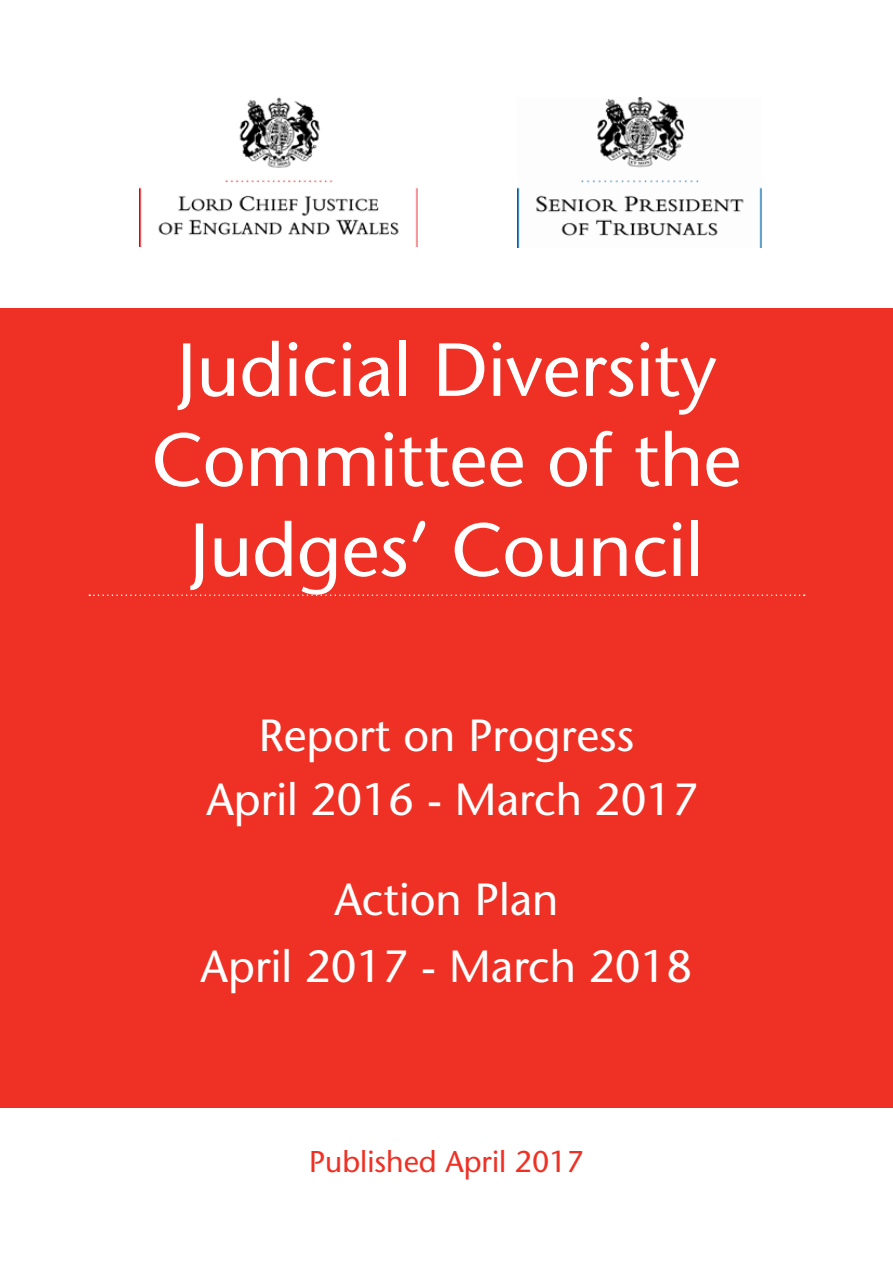
<style>
.page{position:relative;width:893px;height:1263px;background:#fff}
.page>*{position:absolute;margin:0;border:0;box-sizing:border-box;transform-origin:0 0}
.t1{font:500 75px/90px "Stone Sans Std";color:#fff;text-align:center}
.t2{font:500 45px/63.9px "Stone Sans Std";color:#fff;text-align:center}
.t3{font:500 30px "Stone Sans Std";color:#ee3124}
</style>
<div class="page">
<div style="left:0;top:308px;width:893px;height:799px;background:#ee3124"></div>
<svg style="left:89px;top:594px;width:716px;height:2px"></svg>
<img style="left:139px;top:97px;width:279px;height:149px">
<img style="left:517px;top:97px;width:244px;height:150px">
<h1 class="t1" style="left:151px;top:325px;width:592px">Judicial Diversity<br>Committee of the<br>Judges’ Council</h1>
<p class="t2" style="left:206px;top:703px;width:493px">Report on Progress<br>April 2016 - March 2017</p>
<h1 class="t2" style="left:201px;top:866px;width:493px;line-height:66.8px">Action Plan<br>April 2017 - March 2018</h1>
<h2 class="t3" style="left:309px;top:1144px;width:276px">Published April 2017</h2>
</div>
